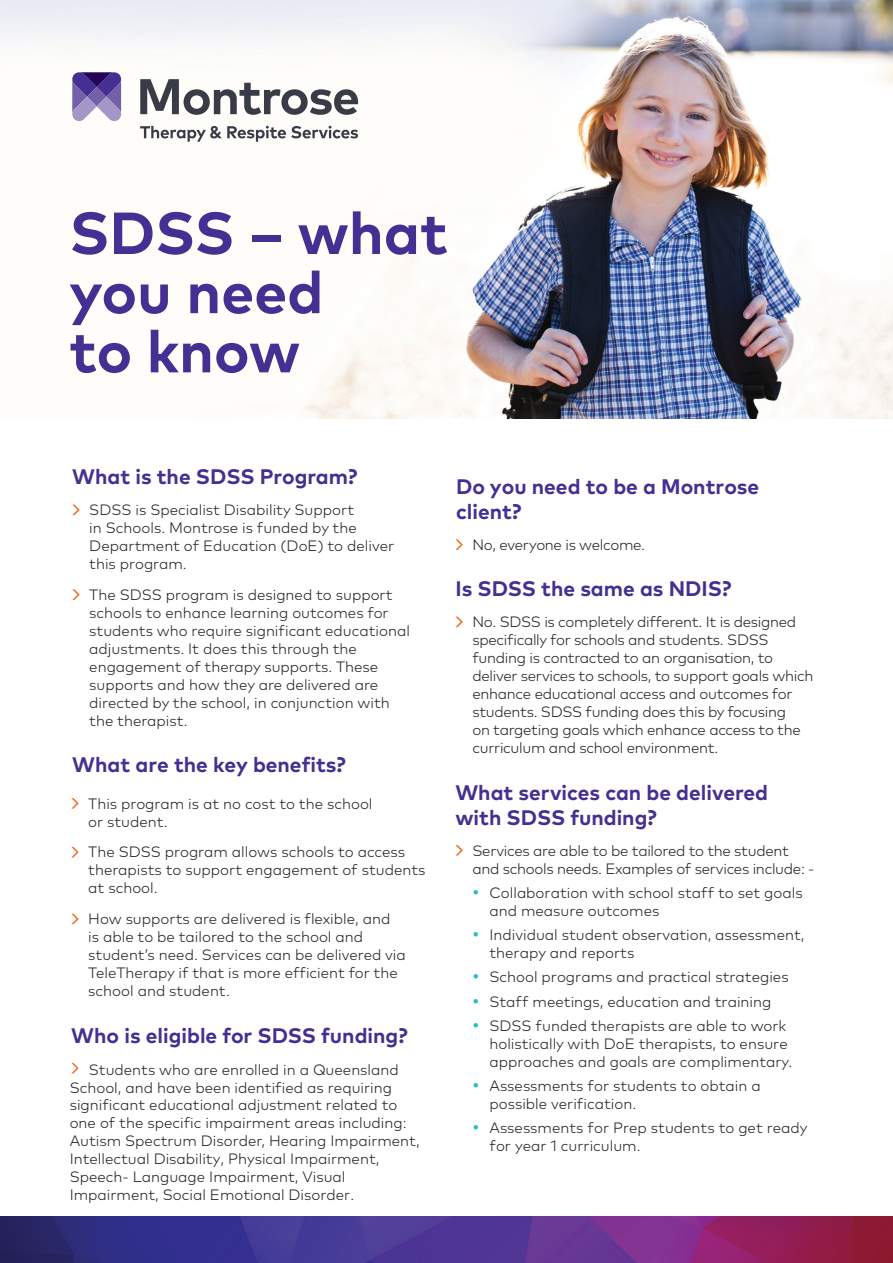
<style>
.page{position:relative;width:893px;height:1263px;background:#fff}
.page>*{position:absolute;margin:0;border:0;box-sizing:border-box;transform-origin:0 0}
.Purple_Heading{font:700 59.1px/59.1px "Mark OT";color:#452f92}
.New_Sub_Heading{font:700 21px/25.2px "Mark OT";color:#452f92}
.New_Body_Text{font:300 15px/18px "Mark OT";color:#231f20}
.New_Body_Text-2{font:300 15px/18px "Mark OT";letter-spacing:-.02em;color:#231f20}
.s1{color:#21bece}
</style>
<div class="page">
<img style="left:0;top:0;width:893px;height:419px">
<img style="left:0;top:1216px;width:893px;height:47px">
<svg style="left:455px;top:539px;width:8px;height:11px"></svg>
<svg style="left:455px;top:617px;width:8px;height:10px"></svg>
<svg style="left:455px;top:845px;width:8px;height:10px"></svg>
<svg style="left:140px;top:126px;width:218px;height:16px"></svg>
<svg style="left:72px;top:72px;width:50px;height:50px;background:#8373b1"></svg>
<svg style="left:140px;top:79px;width:218px;height:36px"></svg>
<svg style="left:72px;top:505px;width:8px;height:10px"></svg>
<svg style="left:72px;top:589px;width:8px;height:11px"></svg>
<svg style="left:71px;top:798px;width:8px;height:11px"></svg>
<svg style="left:71px;top:847px;width:8px;height:10px"></svg>
<svg style="left:71px;top:914px;width:8px;height:10px"></svg>
<svg style="left:71px;top:1063px;width:8px;height:10px"></svg>
<p class="Purple_Heading" style="left:69px;top:202px;width:380px">SDSS – what you need<br>to know</p>
<p class="New_Sub_Heading" style="left:72px;top:464px;width:287px">What is the SDSS Program?</p>
<p class="New_Body_Text" style="left:89px;top:501px;width:306px">SDSS is Specialist Disability Support<br>in Schools. Montrose is funded by the<br>Department of Education (DoE) to deliver this program.</p>
<p class="New_Body_Text" style="left:89px;top:585px;width:322px">The SDSS program is designed to support schools to enhance learning outcomes for students who require significant educational adjustments. It does this through the engagement of therapy supports. These supports and how they are delivered are directed by the school, in conjunction with the therapist.</p>
<p class="New_Sub_Heading" style="left:72px;top:752px;width:275px">What are the key benefits?</p>
<p class="New_Body_Text" style="left:88px;top:794px;width:286px">This program is at no cost to the school or student.</p>
<p class="New_Body_Text" style="left:88px;top:843px;width:339px">The SDSS program allows schools to access therapists to support engagement of students at school.</p>
<p class="New_Body_Text" style="left:88px;top:910px;width:319px">How supports are delivered is flexible, and<br>is able to be tailored to the school and student’s need. Services can be delivered via TeleTherapy if that is more efficient for the school and student.</p>
<p class="New_Sub_Heading" style="left:71px;top:1022px;width:338px">Who is eligible for SDSS funding?</p>
<p class="New_Body_Text" style="left:70px;top:1060px;width:351px;text-indent:19px">Students who are enrolled in a Queensland School, and have been identified as requiring significant educational adjustment related to one of the specific impairment areas including:<br>Autism Spectrum Disorder, Hearing Impairment, Intellectual Disability, Physical Impairment, Speech- Language Impairment, Visual Impairment, Social Emotional Disorder.</p>
<p class="New_Sub_Heading" style="left:456px;top:473px;width:305px">Do you need to be a Montrose client?</p>
<p class="New_Body_Text-2" style="left:472px;top:535px;width:174px">No, everyone is welcome.</p>
<p class="New_Sub_Heading" style="left:455px;top:576px;width:277px">Is SDSS the same as NDIS?</p>
<p class="New_Body_Text-2" style="left:472px;top:613px;width:342px">No. SDSS is completely different. It is designed specifically for schools and students. SDSS funding is contracted to an organisation, to deliver services to schools, to support goals which enhance educational access and outcomes for students. SDSS funding does this by focusing<br>on targeting goals which enhance access to the curriculum and school environment.</p>
<p class="New_Sub_Heading" style="left:455px;top:779px;width:314px">What services can be delivered with SDSS funding?</p>
<p class="New_Body_Text-2" style="left:472px;top:841px;width:344px">Services are able to be tailored to the student and schools needs. Examples of services include: -</p>
<p class="New_Body_Text" style="left:489px;top:884px;width:315px;line-height:17.5px;text-indent:-17px"><span class="s1">•</span> Collaboration with school staff to set goals and measure outcomes</p>
<p class="New_Body_Text" style="left:489px;top:926px;width:317px;line-height:17.5px;text-indent:-17px"><span class="s1">•</span> Individual student observation, assessment, therapy and reports</p>
<p class="New_Body_Text" style="left:472px;top:968px;width:318px"><span class="s1">•</span> School programs and practical strategies</p>
<p class="New_Body_Text" style="left:472px;top:992px;width:300px"><span class="s1">•</span> Staff meetings, education and training</p>
<p class="New_Body_Text" style="left:489px;top:1017px;width:304px;text-indent:-17px"><span class="s1">•</span> SDSS funded therapists are able to work holistically with DoE therapists, to ensure approaches and goals are complimentary.</p>
<p class="New_Body_Text" style="left:489px;top:1077px;width:273px;text-indent:-17px"><span class="s1">•</span> Assessments for students to obtain a possible verification.</p>
<p class="New_Body_Text" style="left:489px;top:1118px;width:320px;text-indent:-17px"><span class="s1">•</span> Assessments for Prep students to get ready for year 1 curriculum.</p>
</div>
